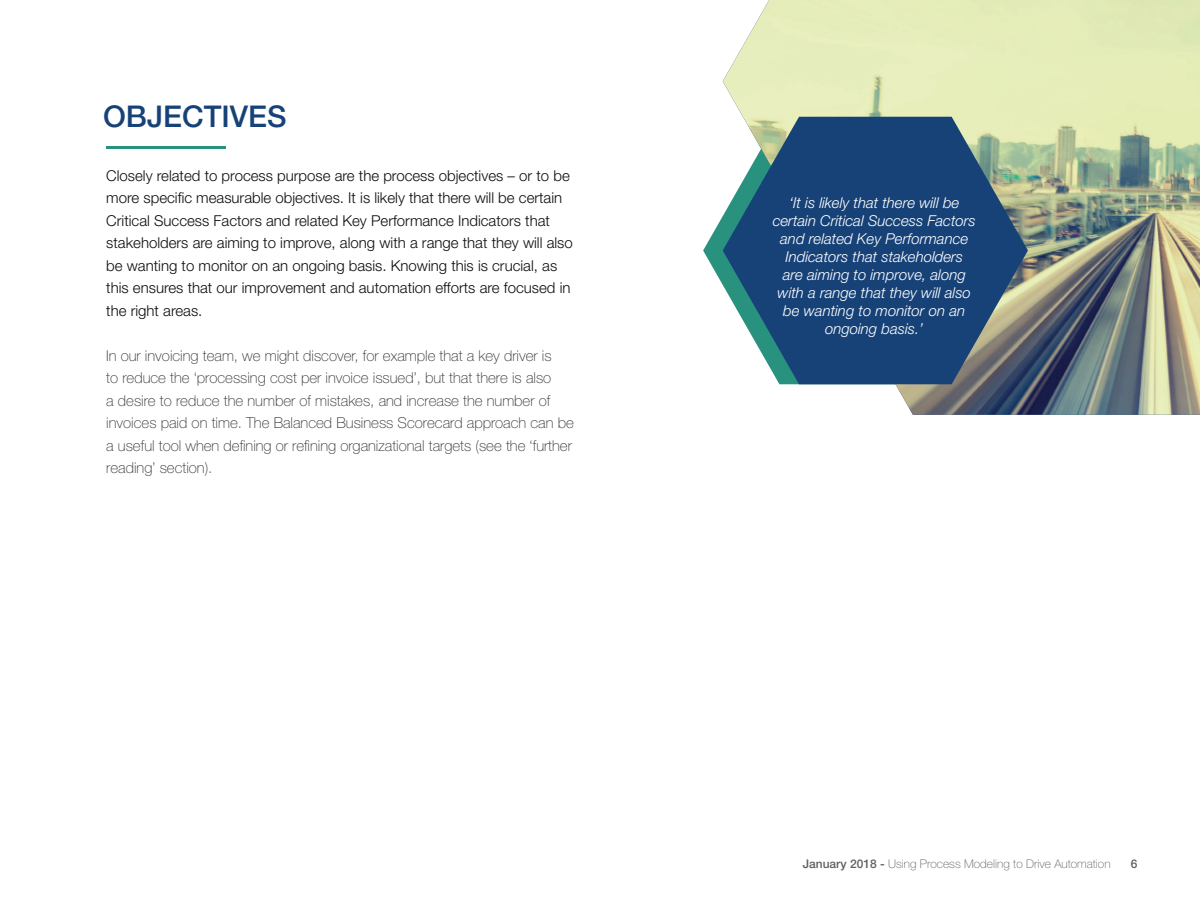
<style>
.page{position:relative;width:1200px;height:900px;background:#fff}
.page>*{position:absolute;margin:0;border:0;box-sizing:border-box;transform-origin:0 0}
.t1{font:500 30px "Helvetica Neue LT Std";color:#174278}
.t2{font:300 15px/22.5px "Helvetica Neue LT Std";color:#0b0e11}
.t3{font:100 15px/22.5px "Helvetica Neue LT Std";color:#292d2f}
.t4{font:italic 300 15px/18px "Helvetica Neue LT Std";color:#fff;text-align:center}
.t5{font:100 12px "Helvetica Neue LT Std";color:#5d6162}
.t6{font:500 12px "Helvetica Neue LT Std";color:#5d6162}
.s1{font-weight:500}
</style>
<div class="page">
<hr style="left:106px;top:146px;width:120px;height:2px;background:#29927f">
<svg style="left:703px;top:216px;width:20px;height:69px"></svg>
<img style="left:723px;top:0;width:477px;height:415px">
<svg style="left:723px;top:117px;width:305px;height:267px;background:#3a6084"></svg>
<h1 class="t1" style="left:103px;top:99px;width:185px">OBJECTIVES</h1>
<p class="t2" style="left:106px;top:164px;width:468px">Closely related to process purpose are the process objectives – or to be more specific measurable objectives. It is likely that there will be certain Critical Success Factors and related Key Performance Indicators that stakeholders are aiming to improve, along with a range that they will also be wanting to monitor on an ongoing basis. Knowing this is crucial, as this ensures that our improvement and automation efforts are focused in the right areas.</p>
<p class="t3" style="left:106px;top:344px;width:469px">In our invoicing team, we might discover, for example that a key driver is<br>to reduce the ‘processing cost per invoice issued’, but that there is also<br>a desire to reduce the number of mistakes, and increase the number of invoices paid on time. The Balanced Business Scorecard approach can be a useful tool when defining or refining organizational targets (see the ‘further reading’ section).</p>
<p class="t4" style="left:773px;top:194px;width:205px">‘It is likely that there will be certain Critical Success Factors and related Key Performance<br>Indicators that stakeholders<br>are aiming to improve, along with a range that they will also be wanting to monitor on an ongoing basis.’</p>
<p class="t5" style="left:803px;top:857px;width:309px"><span class="s1">January 2018 -</span> Using Process Modeling to Drive Automation</p>
<p class="t6" style="left:1131px;top:857px;width:8px">6</p>
</div>
